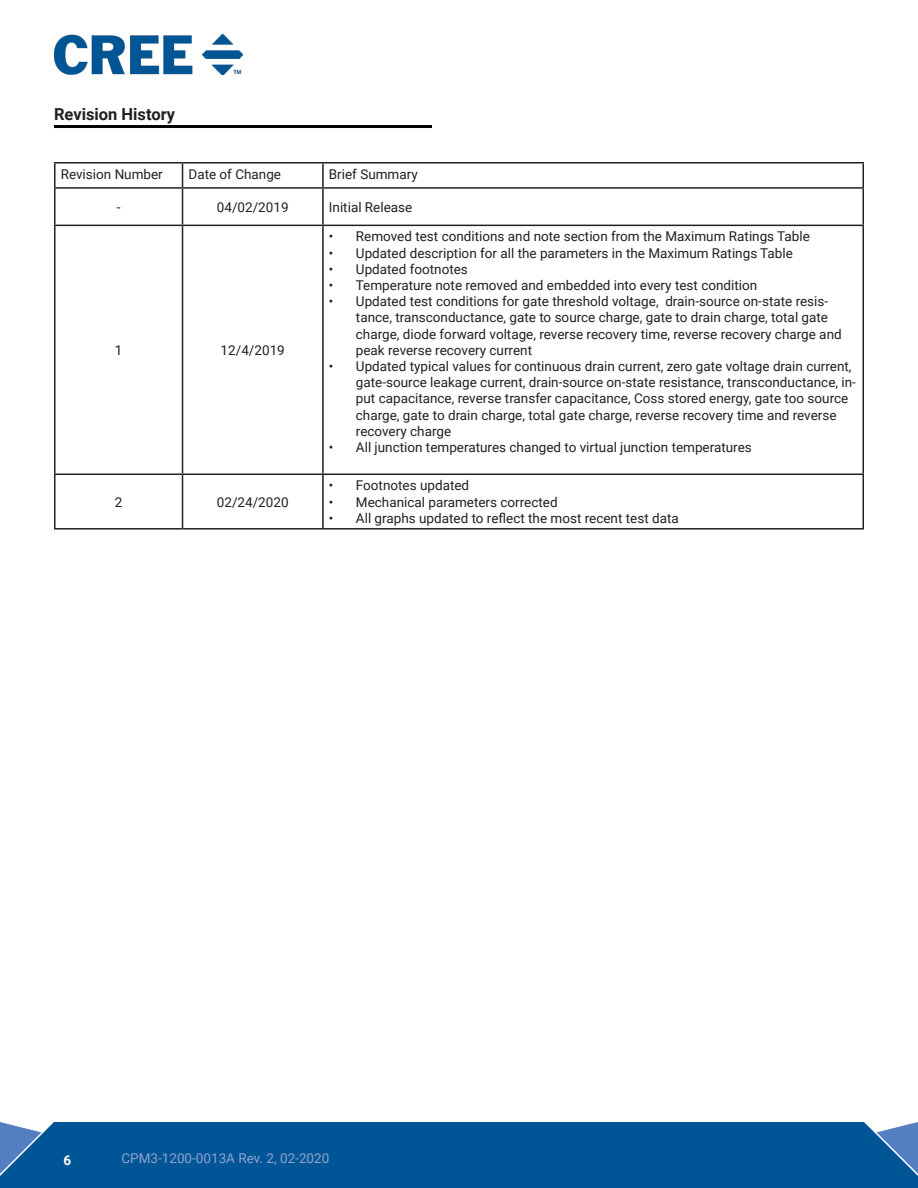
<style>
.page{position:relative;width:918px;height:1188px;background:#fff}
.page>*{position:absolute;margin:0;border:0;box-sizing:border-box;transform-origin:0 0}
.t1{font:700 16.5px "Roboto";color:#231f20}
.t2{font:13.5px/16.2px "Roboto";color:#231f20}
.t3{font:13.5px "Roboto";color:#90a3ce}
.t4{font:700 13.5px "Roboto";color:#fff}
</style>
<div class="page">
<div style="left:0;top:1122px;width:918px;height:66px;background:#005596"></div>
<img style="left:54px;top:34px;width:188px;height:40px">
<hr style="left:54px;top:162px;width:129px;height:2px;background:#231f20">
<hr style="left:54px;top:164px;width:2px;height:23px;background:#231f20">
<hr style="left:183px;top:162px;width:140px;height:2px;background:#231f20">
<svg style="left:182px;top:164px;width:1px;height:23px"></svg>
<hr style="left:323px;top:162px;width:541px;height:2px;background:#231f20">
<hr style="left:322px;top:164px;width:2px;height:23px;background:#231f20">
<hr style="left:862px;top:164px;width:2px;height:23px;background:#231f20">
<hr style="left:54px;top:187px;width:129px;height:2px;background:#231f20">
<hr style="left:54px;top:189px;width:2px;height:36px;background:#231f20">
<hr style="left:183px;top:187px;width:140px;height:2px;background:#231f20">
<hr style="left:182px;top:189px;width:1px;height:36px;background:#231f20">
<hr style="left:323px;top:187px;width:541px;height:2px;background:#231f20">
<hr style="left:322px;top:189px;width:2px;height:36px;background:#231f20">
<hr style="left:862px;top:189px;width:2px;height:36px;background:#231f20">
<hr style="left:54px;top:225px;width:129px;height:1px;background:#231f20">
<hr style="left:54px;top:226px;width:2px;height:248px;background:#231f20">
<hr style="left:183px;top:225px;width:140px;height:1px;background:#231f20">
<hr style="left:182px;top:226px;width:1px;height:248px;background:#231f20">
<hr style="left:323px;top:225px;width:541px;height:1px;background:#231f20">
<hr style="left:322px;top:226px;width:2px;height:248px;background:#231f20">
<hr style="left:862px;top:226px;width:2px;height:248px;background:#231f20">
<hr style="left:54px;top:474px;width:129px;height:1px;background:#231f20">
<hr style="left:54px;top:475px;width:2px;height:53px;background:#231f20">
<hr style="left:183px;top:474px;width:140px;height:1px;background:#231f20">
<hr style="left:182px;top:475px;width:1px;height:53px;background:#231f20">
<hr style="left:323px;top:474px;width:541px;height:1px;background:#231f20">
<hr style="left:322px;top:475px;width:2px;height:53px;background:#231f20">
<hr style="left:862px;top:475px;width:2px;height:53px;background:#231f20">
<hr style="left:54px;top:528px;width:129px;height:2px;background:#231f20">
<hr style="left:183px;top:528px;width:140px;height:2px;background:#231f20">
<hr style="left:323px;top:528px;width:541px;height:2px;background:#231f20">
<hr style="left:54px;top:125px;width:378px;height:3px;background:#040503">
<p class="t1" style="left:54px;top:103px;width:123px">Revision History</p>
<p class="t2" style="left:61px;top:165px;width:104px">Revision Number</p>
<p class="t2" style="left:189px;top:165px;width:94px">Date of Change</p>
<p class="t2" style="left:329px;top:165px;width:90px">Brief Summary</p>
<p class="t2" style="left:117px;top:198px;width:5px">-</p>
<p class="t2" style="left:217px;top:198px;width:73px">04/02/2019</p>
<p class="t2" style="left:329px;top:198px;width:85px">Initial Release</p>
<p class="t2" style="left:115px;top:341px;width:9px">1</p>
<p class="t2" style="left:221px;top:341px;width:66px">12/4/2019</p>
<p class="t2" style="left:115px;top:493px;width:9px">2</p>
<p class="t2" style="left:217px;top:493px;width:73px">02/24/2020</p>
<p class="t2" style="left:329px;top:228px;width:483px">• Removed test conditions and note section from the Maximum Ratings Table</p>
<p class="t2" style="left:329px;top:244px;width:466px">• Updated description for all the parameters in the Maximum Ratings Table</p>
<p class="t2" style="left:329px;top:260px;width:140px">• Updated footnotes</p>
<p class="t2" style="left:329px;top:277px;width:430px">• Temperature note removed and embedded into every test condition</p>
<p class="t2" style="left:356px;top:293px;width:487px;text-indent:-27px">• Updated test conditions for gate threshold voltage, drain-source on-state resis&shy;tance, transconductance, gate to source charge, gate to drain charge, total gate charge, diode forward voltage, reverse recovery time, reverse recovery charge and peak reverse recovery current</p>
<p class="t2" style="left:356px;top:358px;width:502px;text-indent:-27px">• Updated typical values for continuous drain current, zero gate voltage drain current, gate-source leakage current, drain-source on-state resistance, transconductance, in&shy;put capacitance, reverse transfer capacitance, Coss stored energy, gate too source charge, gate to drain charge, total gate charge, reverse recovery time and reverse recovery charge</p>
<p class="t2" style="left:329px;top:439px;width:424px">• All junction temperatures changed to virtual junction temperatures</p>
<p class="t2" style="left:329px;top:477px;width:142px">• Footnotes updated</p>
<p class="t2" style="left:329px;top:493px;width:230px">• Mechanical parameters corrected</p>
<p class="t2" style="left:329px;top:509px;width:351px">• All graphs updated to reflect the most recent test data</p>
<p class="t4" style="left:64px;top:1150px;width:9px">6</p>
<p class="t3" style="left:122px;top:1148px;width:209px">CPM3-1200-0013A Rev. 2, 02-2020</p>
</div>
